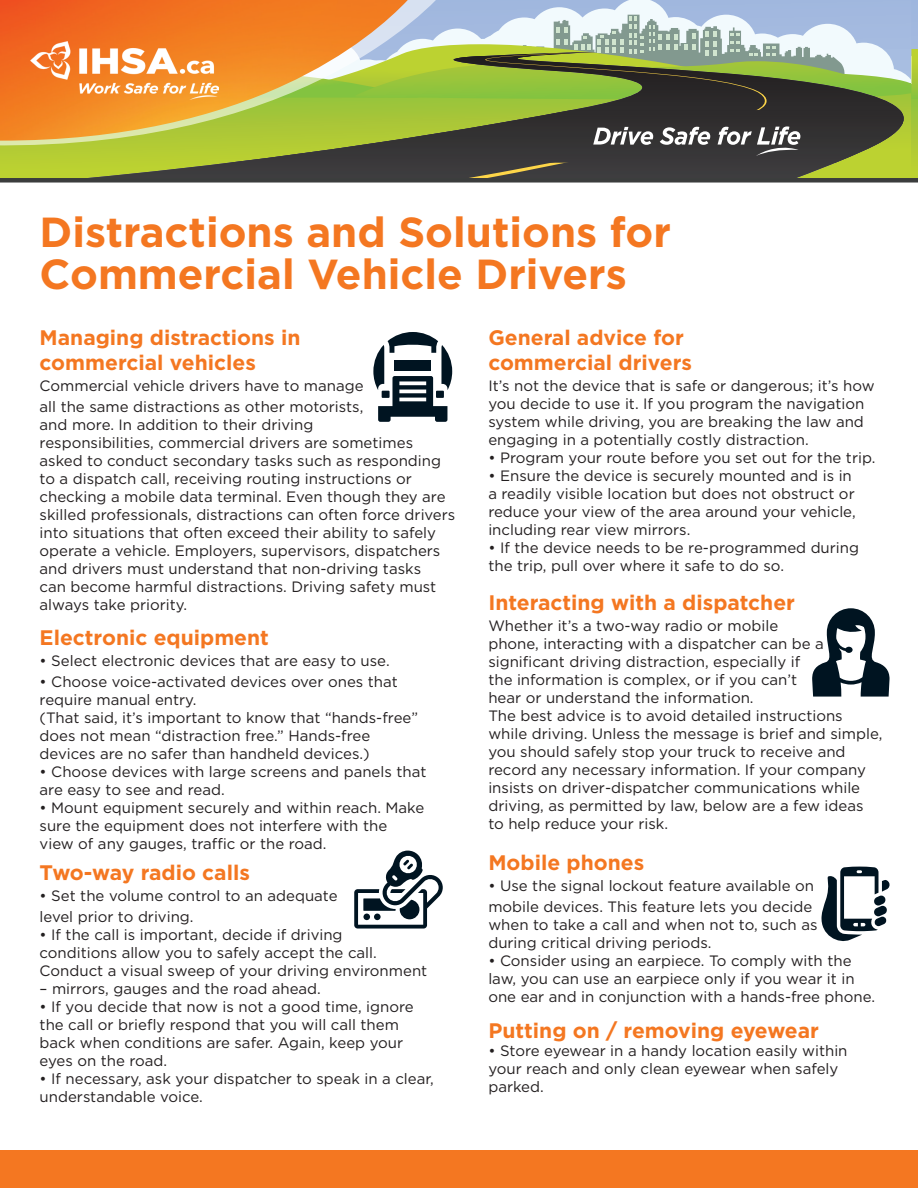
<style>
.page{position:relative;width:918px;height:1188px;background:#fff}
.page>*{position:absolute;margin:0;border:0;box-sizing:border-box;transform-origin:0 0}
.t1{font:700 42px "Gotham";color:#f47721}
.t2{font:700 21px "Gotham";color:#f47721}
.t3{font:15px/18px "Gotham";color:#231f20}
</style>
<div class="page">
<svg style="left:0;top:0;width:918px;height:178px;background:#7c8866"></svg>
<svg style="left:0;top:0;width:449px;height:147px;background:#a5be63"></svg>
<img style="left:0;top:0;width:408px;height:141px">
<img style="left:31px;top:42px;width:188px;height:57px">
<div style="left:0;top:178px;width:918px;height:5px;background:#3b3d3d"></div>
<div style="left:0;top:1150px;width:918px;height:38px;background:#f47721"></div>
<svg style="left:812px;top:608px;width:78px;height:89px"></svg>
<svg style="left:821px;top:867px;width:69px;height:74px"></svg>
<svg style="left:373px;top:332px;width:79px;height:90px"></svg>
<svg style="left:354px;top:851px;width:89px;height:78px"></svg>
<p class="t1" style="left:40px;top:204px;width:633px">Distractions and Solutions for</p>
<p class="t1" style="left:40px;top:246px;width:589px">Commercial Vehicle Drivers</p>
<p class="t2" style="left:40px;top:324px;width:262px">Managing distractions in</p>
<p class="t2" style="left:40px;top:349px;width:218px">commercial vehicles</p>
<p class="t3" style="left:40px;top:375px;width:326px;line-height:21px">Commercial vehicle drivers have to manage all the same distractions as other motorists,</p>
<p class="t3" style="left:40px;top:416px;width:417px">and more. In addition to their driving<br>responsibilities, commercial drivers are sometimes asked to conduct secondary tasks such as responding to a dispatch call, receiving routing instructions or checking a mobile data terminal. Even though they are skilled professionals, distractions can often force drivers into situations that often exceed their ability to safely operate a vehicle. Employers, supervisors, dispatchers and drivers must understand that non-driving tasks<br>can become harmful distractions. Driving safety must always take priority.</p>
<p class="t2" style="left:40px;top:623px;width:231px">Electronic equipment</p>
<p class="t3" style="left:40px;top:651px;width:352px">• Select electronic devices that are easy to use.</p>
<p class="t3" style="left:40px;top:672px;width:360px">• Choose voice-activated devices over ones that require manual entry.</p>
<p class="t3" style="left:40px;top:708px;width:380px">(That said, it’s important to know that “hands-free” does not mean “distraction free.” Hands-free devices are no safer than handheld devices.)</p>
<p class="t3" style="left:40px;top:762px;width:388px">• Choose devices with large screens and panels that are easy to see and read.</p>
<p class="t3" style="left:40px;top:798px;width:386px">• Mount equipment securely and within reach. Make sure the equipment does not interfere with the view of any gauges, traffic or the road.</p>
<p class="t2" style="left:40px;top:859px;width:212px">Two-way radio calls</p>
<p class="t3" style="left:40px;top:885px;width:299px;line-height:21px">• Set the volume control to an adequate level prior to driving.</p>
<p class="t3" style="left:40px;top:926px;width:339px">• If the call is important, decide if driving conditions allow you to safely accept the call.</p>
<p class="t3" style="left:40px;top:962px;width:389px">Conduct a visual sweep of your driving environment</p>
<p class="t3" style="left:40px;top:980px;width:283px">– mirrors, gauges and the road ahead.</p>
<p class="t3" style="left:40px;top:998px;width:376px">• If you decide that now is not a good time, ignore the call or briefly respond that you will call them back when conditions are safer. Again, keep your eyes on the road.</p>
<p class="t3" style="left:40px;top:1070px;width:396px">• If necessary, ask your dispatcher to speak in a clear, understandable voice.</p>
<p class="t2" style="left:488px;top:324px;width:197px">General advice for</p>
<p class="t2" style="left:488px;top:349px;width:205px">commercial drivers</p>
<p class="t3" style="left:488px;top:377px;width:388px">It’s not the device that is safe or dangerous; it’s how you decide to use it. If you program the navigation system while driving, you are breaking the law and engaging in a potentially costly distraction.</p>
<p class="t3" style="left:488px;top:449px;width:389px">• Program your route before you set out for the trip.</p>
<p class="t3" style="left:488px;top:467px;width:369px">• Ensure the device is securely mounted and is in a readily visible location but does not obstruct or reduce your view of the area around your vehicle, including rear view mirrors.</p>
<p class="t3" style="left:488px;top:539px;width:372px">• If the device needs to be re-programmed during the trip, pull over where it safe to do so.</p>
<p class="t2" style="left:488px;top:589px;width:308px">Interacting with a dispatcher</p>
<p class="t3" style="left:488px;top:617px;width:337px">Whether it’s a two-way radio or mobile phone, interacting with a dispatcher can be a significant driving distraction, especially if the information is complex, or if you can’t hear or understand the information.</p>
<p class="t3" style="left:488px;top:707px;width:396px">The best advice is to avoid detailed instructions while driving. Unless the message is brief and simple, you should safely stop your truck to receive and record any necessary information. If your company insists on driver-dispatcher communications while driving, as permitted by law, below are a few ideas to help reduce your risk.</p>
<p class="t2" style="left:488px;top:849px;width:157px">Mobile phones</p>
<p class="t3" style="left:488px;top:875px;width:327px;line-height:21px">• Use the signal lockout feature available on mobile devices. This feature lets you decide</p>
<p class="t3" style="left:488px;top:915px;width:331px">when to take a call and when not to, such as during critical driving periods.</p>
<p class="t3" style="left:488px;top:951px;width:388px">• Consider using an earpiece. To comply with the law, you can use an earpiece only if you wear it in one ear and in conjunction with a hands-free phone.</p>
<p class="t2" style="left:488px;top:1017px;width:332px">Putting on / removing eyewear</p>
<p class="t3" style="left:488px;top:1041px;width:361px">• Store eyewear in a handy location easily within your reach and only clean eyewear when safely parked.</p>
</div>
